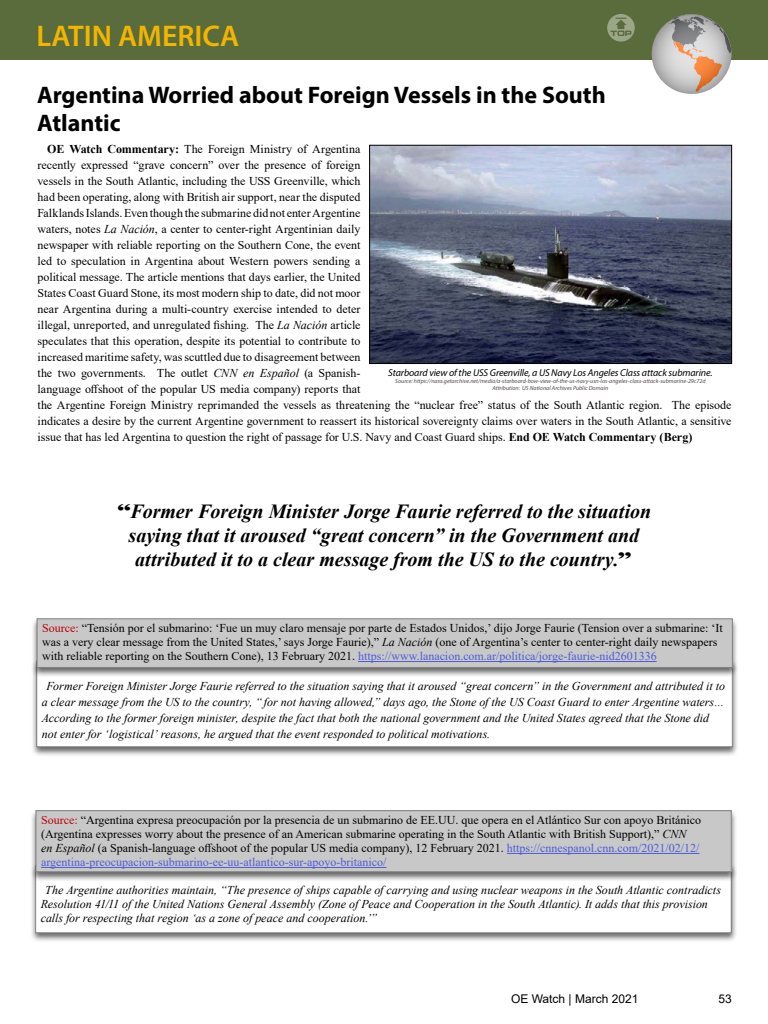
<style>
.page{position:relative;width:768px;height:1024px;background:#fff}
.page>*{position:absolute;margin:0;border:0;box-sizing:border-box;transform-origin:0 0}
.t1{font:600 30px "Myriad Pro";color:#f3b500}
.t2{font:700 24px/28px "Myriad Pro";color:#000}
.t3{font:italic 700 20px/24px "Times New Roman";color:#000;text-align:center}
.t4{font:12px/16px "Times New Roman";color:#000}
.t5{font:italic 12px/16px "Times New Roman";color:#000}
.t6{font:12px "Arial";color:#000}
.t7{font:italic 10px "Myriad Pro";letter-spacing:-.01em;color:#000}
.t8{font:italic 6px/7px "Myriad Pro";color:#524b48;text-align:center}
.s1{font-weight:700}
.s2{font-style:italic}
.s3{font-family:"Latin Wide";font-weight:400;font-style:normal}
.s4{color:#be000b}
.s5{color:#4f5cd6}
</style>
<div class="page">
<div style="left:0;top:0;width:768px;height:60px;background:#5a6c3c"></div>
<svg style="left:607px;top:14px;width:28px;height:28px"></svg>
<img style="left:371px;top:147px;width:359px;height:215px">
<div style="left:369px;top:145px;width:363px;height:219px;border:1px solid #000"></div>
<div style="left:31px;top:659px;width:707px;height:98px;background:#000;opacity:.6"></div>
<div style="left:37px;top:661px;width:695px;height:86px;background:#fff"></div>
<div style="left:36px;top:661px;width:697px;height:86px;border:1px solid #808080"></div>
<div style="left:31px;top:617px;width:708px;height:60px;background:#000;opacity:.6"></div>
<div style="left:37px;top:619px;width:695px;height:48px;background:#c8c8c8"></div>
<hr style="left:358px;top:661px;width:299px;height:1px;background:#4f5cd6">
<div style="left:37px;top:619px;width:696px;height:49px;border:1px solid #808080"></div>
<div style="left:30px;top:863px;width:707px;height:80px;background:#000;opacity:.6"></div>
<div style="left:36px;top:866px;width:695px;height:67px;background:#fff"></div>
<div style="left:35px;top:865px;width:697px;height:68px;border:1px solid #808080"></div>
<div style="left:30px;top:809px;width:707px;height:72px;background:#000;opacity:.6"></div>
<div style="left:36px;top:811px;width:695px;height:61px;background:#c8c8c8"></div>
<hr style="left:507px;top:853px;width:193px;height:1px;background:#4f5cd6">
<hr style="left:41px;top:867px;width:345px;height:1px;background:#4f5cd6">
<div style="left:36px;top:810px;width:696px;height:62px;border:1px solid #808080"></div>
<svg style="left:669px;top:14px;width:42px;height:80px"></svg>
<svg style="left:652px;top:14px;width:80px;height:80px;background:#bcafa6"></svg>
<h1 class="t1" style="left:36px;top:17px;width:204px">LATIN AMERICA</h1>
<h2 class="t2" style="left:37px;top:80px;width:570px">Argentina Worried about Foreign Vessels in the South<br>Atlantic</h2>
<p class="t4" style="left:38px;top:141px;width:695px;text-indent:10px"><span class="s1">OE Watch Commentary:</span> The Foreign Ministry of Argentina<br>recently expressed “grave concern” over the presence of foreign<br>vessels in the South Atlantic, including the USS Greenville, which<br>had been operating, along with British air support, near the disputed<br>Falklands Islands. Even though the submarine did not enter Argentine<br>waters, notes <span class="s2">La Nación</span>, a center to center-right Argentinian daily<br>newspaper with reliable reporting on the Southern Cone, the event<br>led to speculation in Argentina about Western powers sending a<br>political message. The article mentions that days earlier, the United<br>States Coast Guard Stone, its most modern ship to date, did not moor<br>near Argentina during a multi-country exercise intended to deter<br>illegal, unreported, and unregulated fishing. The <span class="s2">La Nación</span> article<br>speculates that this operation, despite its potential to contribute to<br>increased maritime safety, was scuttled due to disagreement between<br>the two governments. The outlet <span class="s2">CNN en Español</span> (a Spanish-<br>language offshoot of the popular US media company) reports that<br>the Argentine Foreign Ministry reprimanded the vessels as threatening the “nuclear free” status of the South Atlantic region. The episode indicates a desire by the current Argentine government to reassert its historical sovereignty claims over waters in the South Atlantic, a sensitive issue that has led Argentina to question the right of passage for U.S. Navy and Coast Guard ships. <span class="s1">End OE Watch Commentary (Berg)</span></p>
<p class="t7" style="left:388px;top:367px;width:326px">Starboard view of the USS Greenville, a US Navy Los Angeles Class attack submarine.</p>
<p class="t8" style="left:395px;top:378px;width:312px">Source: https://nara.getarchive.net/media/a-starboard-bow-view-of-the-us-navy-usn-los-angeles-class-attack-submarine-29c72d<br>Attribution: US National Archives Public Domain</p>
<h3 class="t3" style="left:116px;top:499px;width:536px"><span class="s3">“</span>Former Foreign Minister Jorge Faurie referred to the situation saying that it aroused “great concern” in the Government and attributed it to a clear message from the US to the country.<span class="s3">”</span></h3>
<p class="t4" style="left:42px;top:621px;width:682px;line-height:14px"><span class="s4">Source:</span> “Tensión por el submarino: ‘Fue un muy claro mensaje por parte de Estados Unidos,’ dijo Jorge Faurie (Tension over a submarine: ‘It was a very clear message from the United States,’ says Jorge Faurie),” <span class="s2">La Nación</span> (one of Argentina’s center to center-right daily newspapers with reliable reporting on the Southern Cone), 13 February 2021. <span class="s5">https://www.lanacion.com.ar/politica/jorge-faurie-nid2601336</span></p>
<p class="t5" style="left:42px;top:677px;width:685px;text-indent:4px">Former Foreign Minister Jorge Faurie referred to the situation saying that it aroused “great concern” in the Government and attributed it to a clear message from the US to the country, “ for not having allowed,” days ago, the Stone of the US Coast Guard to enter Argentine waters… According to the former foreign minister, despite the fact that both the national government and the United States agreed that the Stone did not enter for ‘logistical’ reasons, he argued that the event responded to political motivations.</p>
<p class="t4" style="left:41px;top:813px;width:662px;line-height:14px"><span class="s4">Source:</span> “Argentina expresa preocupación por la presencia de un submarino de EE.UU. que opera en el Atlántico Sur con apoyo Británico (Argentina expresses worry about the presence of an American submarine operating in the South Atlantic with British Support),” <span class="s2">CNN<br>en Español</span> (a Spanish-language offshoot of the popular US media company), 12 February 2021. <span class="s5">https://cnnespanol.cnn.com/2021/02/12/ argentina-preocupacion-submarino-ee-uu-atlantico-sur-apoyo-britanico/</span></p>
<p class="t5" style="left:41px;top:883px;width:682px;line-height:14px;text-indent:4px">The Argentine authorities maintain, “The presence of ships capable of carrying and using nuclear weapons in the South Atlantic contradicts<br>Resolution 41/11 of the United Nations General Assembly (Zone of Peace and Cooperation in the South Atlantic). It adds that this provision calls for respecting that region ‘as a zone of peace and cooperation.’”</p>
<p class="t6" style="left:511px;top:990px;width:129px">OE Watch | March 2021</p>
<p class="t6" style="left:719px;top:990px;width:15px">53</p>
</div>
